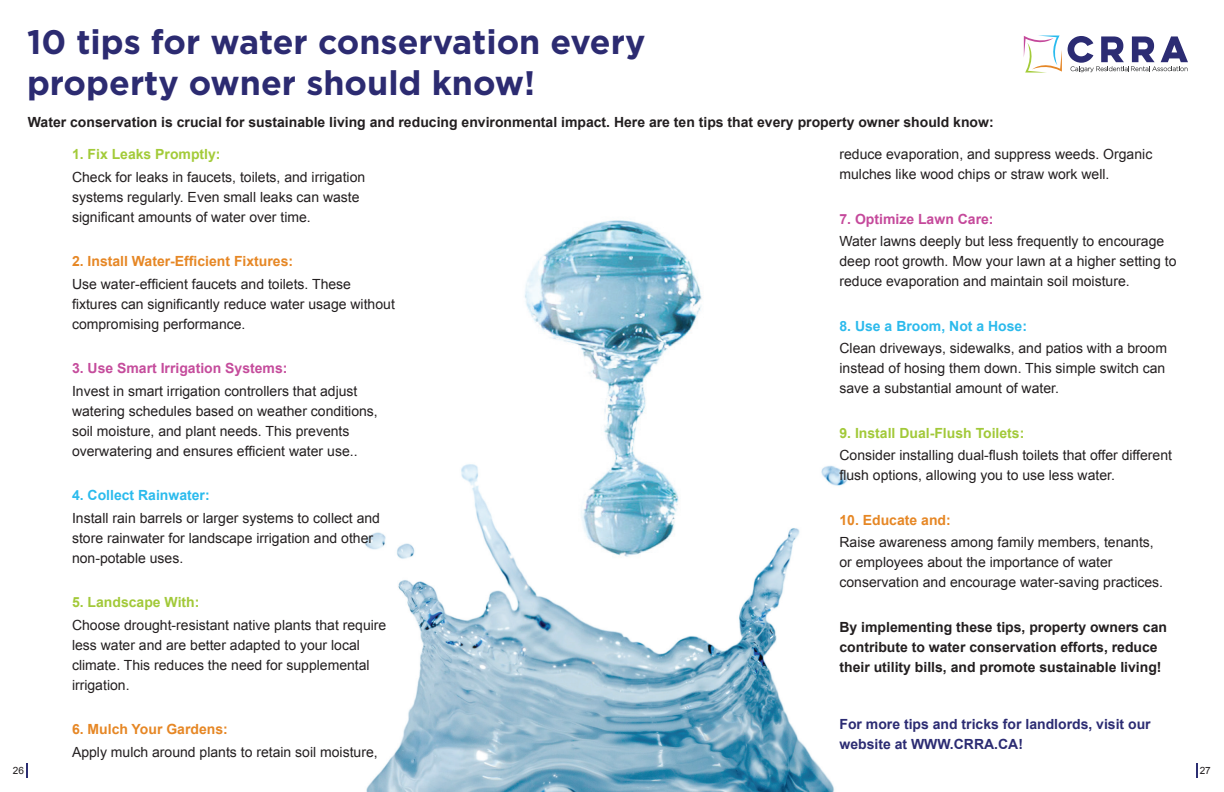
<style>
.page{position:relative;width:1224px;height:792px;background:#fff}
.page>*{position:absolute;margin:0;border:0;box-sizing:border-box;transform-origin:0 0}
.t1{font:700 34px/40.5px "Gotham";color:#2c2b71}
.t2{font:14px/20px "Arial";color:#231f20}
.t3{font:700 14px/20px "Arial";color:#231f20}
.t4{font:700 14px "Arial";color:#e68725}
.t5{font:700 14px/20px "Arial";color:#2c2c73}
.t6{font:700 14px "Arial";color:#a2c939}
.t7{font:700 14px "Arial";color:#c54c9c}
.t8{font:700 14px "Arial";color:#2cbaec}
.t9{font:700 14px "Arial";color:#a3cb39}
.t10{font:700 14px "Arial";color:#2bbbed}
.t11{font:700 14px "Arial";color:#c5499b}
.t12{font:10px "Arial";color:#231f20}
</style>
<div class="page">
<img style="left:365px;top:464px;width:483px;height:328px">
<svg style="left:1024px;top:36px;width:38px;height:37px"></svg>
<svg style="left:1068px;top:36px;width:120px;height:36px"></svg>
<img style="left:523px;top:220px;width:218px;height:345px">
<svg style="left:26px;top:763px;width:1px;height:15px"></svg>
<svg style="left:1196px;top:764px;width:2px;height:14px"></svg>
<h1 class="t1" style="left:27px;top:22px;width:620px">10 tips for water conservation every property owner should know!</h1>
<p class="t3" style="left:28px;top:113px;width:967px">Water conservation is crucial for sustainable living and reducing environmental impact. Here are ten tips that every property owner should know:</p>
<p class="t9" style="left:72px;top:145px;width:150px">1. Fix Leaks Promptly:</p>
<p class="t2" style="left:72px;top:167px;width:295px">Check for leaks in faucets, toilets, and irrigation systems regularly. Even small leaks can waste significant amounts of water over time.</p>
<p class="t4" style="left:72px;top:252px;width:223px">2. Install Water-Efficient Fixtures:</p>
<p class="t2" style="left:72px;top:274px;width:324px">Use water-efficient faucets and toilets. These fixtures can significantly reduce water usage without compromising performance.</p>
<p class="t7" style="left:72px;top:359px;width:217px">3. Use Smart Irrigation Systems:</p>
<p class="t2" style="left:72px;top:381px;width:307px">Invest in smart irrigation controllers that adjust watering schedules based on weather conditions, soil moisture, and plant needs. This prevents overwatering and ensures efficient water use..</p>
<p class="t10" style="left:72px;top:486px;width:139px">4. Collect Rainwater:</p>
<p class="t2" style="left:72px;top:508px;width:310px">Install rain barrels or larger systems to collect and store rainwater for landscape irrigation and other non-potable uses.</p>
<p class="t6" style="left:72px;top:593px;width:129px">5. Landscape With:</p>
<p class="t2" style="left:72px;top:615px;width:316px">Choose drought-resistant native plants that require less water and are better adapted to your local climate. This reduces the need for supplemental irrigation.</p>
<p class="t4" style="left:72px;top:720px;width:157px">6. Mulch Your Gardens:</p>
<p class="t2" style="left:72px;top:742px;width:307px">Apply mulch around plants to retain soil moisture,</p>
<p class="t2" style="left:840px;top:145px;width:314px">reduce evaporation, and suppress weeds. Organic mulches like wood chips or straw work well.</p>
<p class="t11" style="left:840px;top:210px;width:156px">7. Optimize Lawn Care:</p>
<p class="t2" style="left:840px;top:232px;width:338px">Water lawns deeply but less frequently to encourage deep root growth. Mow your lawn at a higher setting to reduce evaporation and maintain soil moisture.</p>
<p class="t8" style="left:840px;top:317px;width:189px">8. Use a Broom, Not a Hose:</p>
<p class="t2" style="left:840px;top:339px;width:329px">Clean driveways, sidewalks, and patios with a broom instead of hosing them down. This simple switch can save a substantial amount of water.</p>
<p class="t6" style="left:840px;top:424px;width:186px">9. Install Dual-Flush Toilets:</p>
<p class="t2" style="left:840px;top:446px;width:334px">Consider installing dual-flush toilets that offer different flush options, allowing you to use less water.</p>
<p class="t4" style="left:840px;top:511px;width:113px">10. Educate and:</p>
<p class="t2" style="left:840px;top:533px;width:325px">Raise awareness among family members, tenants, or employees about the importance of water conservation and encourage water-saving practices.</p>
<p class="t3" style="left:840px;top:618px;width:329px">By implementing these tips, property owners can contribute to water conservation efforts, reduce their utility bills, and promote sustainable living!</p>
<p class="t5" style="left:840px;top:715px;width:313px">For more tips and tricks for landlords, visit our website at WWW.CRRA.CA!</p>
<p class="t12" style="left:13px;top:764px;width:13px">26</p>
<p class="t12" style="left:1200px;top:764px;width:13px">27</p>
</div>
